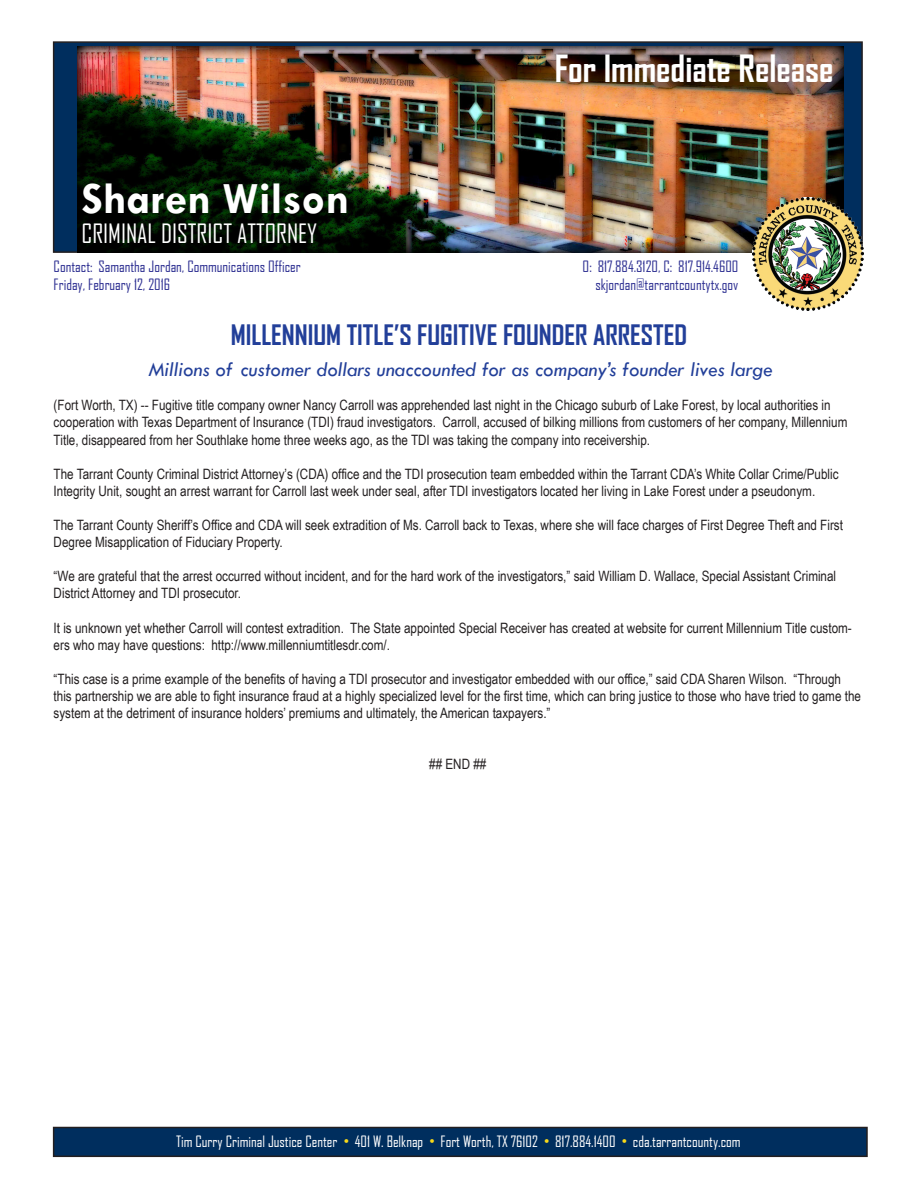
<style>
.page{position:relative;width:918px;height:1188px;background:#fff}
.page>*{position:absolute;margin:0;border:0;box-sizing:border-box;transform-origin:0 0}
.t1{font:700 45px "Tw Cen";color:#fff}
.t2{font:700 36px "Agency FB";color:#fff}
.t3{font:700 27px "Agency FB";color:#223f99}
.t4{font:25.5px "Agency FB";color:#fff}
.t5{font:italic 21px "Tw Cen";color:#223f99}
.t6{font:15px "Agency FB";color:#2e3092}
.t7{font:15px "Agency FB";color:#fff}
.t8{font:14.25px/17.1px "Arial Narrow";color:#231f20}
</style>
<div class="page">
<div style="left:53px;top:41px;width:810px;height:212px;background:#002e5e;border:2px solid #231f20"></div>
<img style="left:77px;top:46px;width:766px;height:206px">
<div style="left:53px;top:1127px;width:815px;height:30px;background:#002e5e;border:2px solid #231f20"></div>
<img style="left:752px;top:198px;width:112px;height:112px">
<h1 class="t1" style="left:81px;top:172px;width:269px">Sharen Wilson</h1>
<h3 class="t4" style="left:81px;top:218px;width:237px">CRIMINAL DISTRICT ATTORNEY</h3>
<h2 class="t2" style="left:555px;top:46px;width:280px">For Immediate Release</h2>
<p class="t6" style="left:54px;top:257px;width:249px">Contact: Samantha Jordan, Communications Officer</p>
<p class="t6" style="left:583px;top:257px;width:157px">O: 817.884.3120, C: 817.914.4600</p>
<p class="t6" style="left:54px;top:275px;width:118px">Friday, February 12, 2016</p>
<p class="t6" style="left:596px;top:275px;width:144px">skjordan@tarrantcountytx.gov</p>
<h3 class="t3" style="left:231px;top:318px;width:458px">MILLENNIUM TITLE’S FUGITIVE FOUNDER ARRESTED</h3>
<h3 class="t5" style="left:148px;top:356px;width:626px">Millions of customer dollars unaccounted for as company’s founder lives large</h3>
<p class="t8" style="left:54px;top:396px;width:795px">(Fort Worth, TX) -- Fugitive title company owner Nancy Carroll was apprehended last night in the Chicago suburb of Lake Forest, by local authorities in cooperation with Texas Department of Insurance (TDI) fraud investigators. Carroll, accused of bilking millions from customers of her company, Millennium<br>Title, disappeared from her Southlake home three weeks ago, as the TDI was taking the company into receivership.</p>
<p class="t8" style="left:54px;top:465px;width:787px">The Tarrant County Criminal District Attorney’s (CDA) office and the TDI prosecution team embedded within the Tarrant CDA’s White Collar Crime/Public<br>Integrity Unit, sought an arrest warrant for Carroll last week under seal, after TDI investigators located her living in Lake Forest under a pseudonym.</p>
<p class="t8" style="left:54px;top:516px;width:791px">The Tarrant County Sheriff’s Office and CDA will seek extradition of Ms. Carroll back to Texas, where she will face charges of First Degree Theft and First<br>Degree Misapplication of Fiduciary Property.</p>
<p class="t8" style="left:54px;top:567px;width:784px">“We are grateful that the arrest occurred without incident, and for the hard work of the investigators,” said William D. Wallace, Special Assistant Criminal<br>District Attorney and TDI prosecutor.</p>
<p class="t8" style="left:54px;top:619px;width:800px">It is unknown yet whether Carroll will contest extradition. The State appointed Special Receiver has created at website for current Millennium Title custom&shy;ers who may have questions: http://www.millenniumtitlesdr.com/.</p>
<p class="t8" style="left:54px;top:670px;width:809px">“This case is a prime example of the benefits of having a TDI prosecutor and investigator embedded with our office,” said CDA Sharen Wilson. “Through this partnership we are able to fight insurance fraud at a highly specialized level for the first time, which can bring justice to those who have tried to game the system at the detriment of insurance holders’ premiums and ultimately, the American taxpayers.”</p>
<p class="t8" style="left:429px;top:755px;width:59px">## END ##</p>
<p class="t7" style="left:176px;top:1132px;width:566px">Tim Curry Criminal Justice Center 401 W. Belknap Fort Worth, TX 76102 817.884.1400 cda.tarrantcounty.com</p>
</div>
